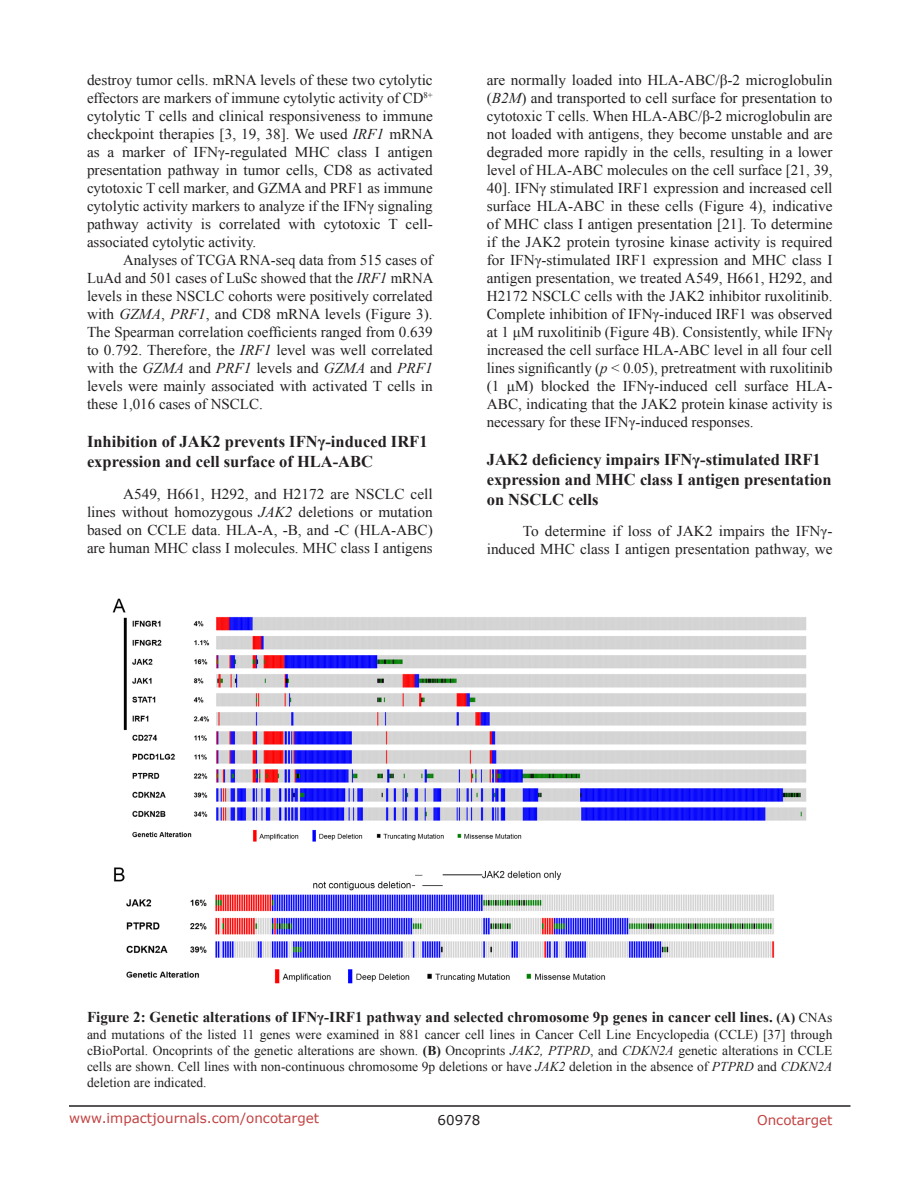
<style>
.page{position:relative;width:918px;height:1188px;background:#fff}
.page>*{position:absolute;margin:0;border:0;box-sizing:border-box;transform-origin:0 0}
.SubHeading{font:700 16.5px/19.8px "Times New Roman";color:#231f20}
.BodyText{font:15px/18px "Times New Roman";color:#231f20;text-align:justify}
.figuretext{font:700 15px "Times New Roman";color:#231f20}
.figuretext-2{font:13.5px/16.2px "Times New Roman";color:#231f20;text-align:justify}
.t1{font:13.5px "Verdana";color:#c24141}
.t2{font:13.5px "Verdana";color:#231f20}
.s1{font-style:italic}
.s2{font-size:13.5px}
.s3{font-weight:400;font-size:13.5px}
.s4{font-weight:700}
</style>
<div class="page">
<hr style="left:69px;top:1105px;width:781px;height:2px;background:#231f20">
<img style="left:112px;top:598px;width:695px;height:386px">
<p class="BodyText" style="left:87px;top:71px;width:348px">destroy tumor cells. mRNA levels of these two cytolytic effectors are markers of immune cytolytic activity of CD<sup>8+ </sup>cytolytic T cells and clinical responsiveness to immune checkpoint therapies [3, 19, 38]. We used <span class="s1">IRF1</span> mRNA as a marker of IFNγ-regulated MHC class I antigen presentation pathway in tumor cells, CD8 as activated cytotoxic T cell marker, and GZMA and PRF1 as immune cytolytic activity markers to analyze if the IFNγ signaling pathway activity is correlated with cytotoxic T cell&shy;associated cytolytic activity.</p>
<p class="BodyText" style="left:87px;top:251px;width:348px;text-indent:36px">Analyses of TCGA RNA-seq data from 515 cases of LuAd and 501 cases of LuSc showed that the <span class="s1">IRF1</span> mRNA levels in these NSCLC cohorts were positively correlated with <span class="s1">GZMA</span>, <span class="s1">PRF1</span>, and CD8 mRNA levels (Figure 3).<br>The Spearman correlation coefficients ranged from 0.639 to 0.792. Therefore, the <span class="s1">IRF1</span> level was well correlated with the <span class="s1">GZMA</span> and <span class="s1">PRF1</span> levels and <span class="s1">GZMA</span> and <span class="s1">PRF1 </span>levels were mainly associated with activated T cells in these 1,016 cases of NSCLC.</p>
<p class="SubHeading" style="left:87px;top:431px;width:342px">Inhibition of JAK2 prevents IFNγ-induced IRF1 expression and cell surface of HLA-ABC</p>
<p class="BodyText" style="left:87px;top:484px;width:347px;text-indent:36px">A549, H661, H292, and H2172 are NSCLC cell lines without homozygous <span class="s1">JAK2</span> deletions or mutation based on CCLE data. HLA-A, -B, and -C (HLA-ABC) are human MHC class I molecules. MHC class I antigens</p>
<p class="BodyText" style="left:487px;top:71px;width:347px">are normally loaded into HLA-ABC/β-2 microglobulin (<span class="s1">B2M</span>) and transported to cell surface for presentation to cytotoxic T cells. When HLA-ABC/β-2 microglobulin are not loaded with antigens, they become unstable and are degraded more rapidly in the cells, resulting in a lower level of HLA-ABC molecules on the cell surface [21, 39, 40]. IFNγ stimulated IRF1 expression and increased cell surface HLA-ABC in these cells (Figure 4), indicative of MHC class I antigen presentation [21]. To determine if the JAK2 protein tyrosine kinase activity is required for IFNγ-stimulated IRF1 expression and MHC class I antigen presentation, we treated A549, H661, H292, and H2172 NSCLC cells with the JAK2 inhibitor ruxolitinib.<br>Complete inhibition of IFNγ-induced IRF1 was observed at 1 μM ruxolitinib (Figure 4B). Consistently, while IFNγ increased the cell surface HLA-ABC level in all four cell lines significantly (<span class="s1">p</span> &lt; 0.05), pretreatment with ruxolitinib (1 μM) blocked the IFNγ-induced cell surface HLA-ABC, indicating that the JAK2 protein kinase activity is necessary for these IFNγ-induced responses.</p>
<p class="SubHeading" style="left:487px;top:449px;width:346px">JAK2 deficiency impairs IFNγ-stimulated IRF1 expression and MHC class I antigen presentation on NSCLC cells</p>
<p class="BodyText" style="left:487px;top:522px;width:347px;text-align:right">To determine if loss of JAK2 impairs the IFNγ&shy;induced MHC class I antigen presentation pathway, we</p>
<p class="figuretext" style="left:87px;top:1007px;width:747px">Figure 2: Genetic alterations of IFNγ-IRF1 pathway and selected chromosome 9p genes in cancer cell lines. <span class="s2">(A)</span> <span class="s3">CNAs</span></p>
<p class="figuretext-2" style="left:87px;top:1026px;width:747px">and mutations of the listed 11 genes were examined in 881 cancer cell lines in Cancer Cell Line Encyclopedia (CCLE) [37] through cBioPortal. Oncoprints of the genetic alterations are shown. <span class="s4">(B)</span> Oncoprints <span class="s1">JAK2, PTPRD</span>, and <span class="s1">CDKN2A</span> genetic alterations in CCLE cells are shown. Cell lines with non-continuous chromosome 9p deletions or have <span class="s1">JAK2</span> deletion in the absence of <span class="s1">PTPRD</span> and <span class="s1">CDKN2A </span>deletion are indicated.</p>
<p class="t1" style="left:69px;top:1109px;width:252px">www.impactjournals.com/oncotarget</p>
<p class="t2" style="left:438px;top:1111px;width:44px">60978</p>
<p class="t1" style="left:757px;top:1111px;width:77px">Oncotarget</p>
</div>
